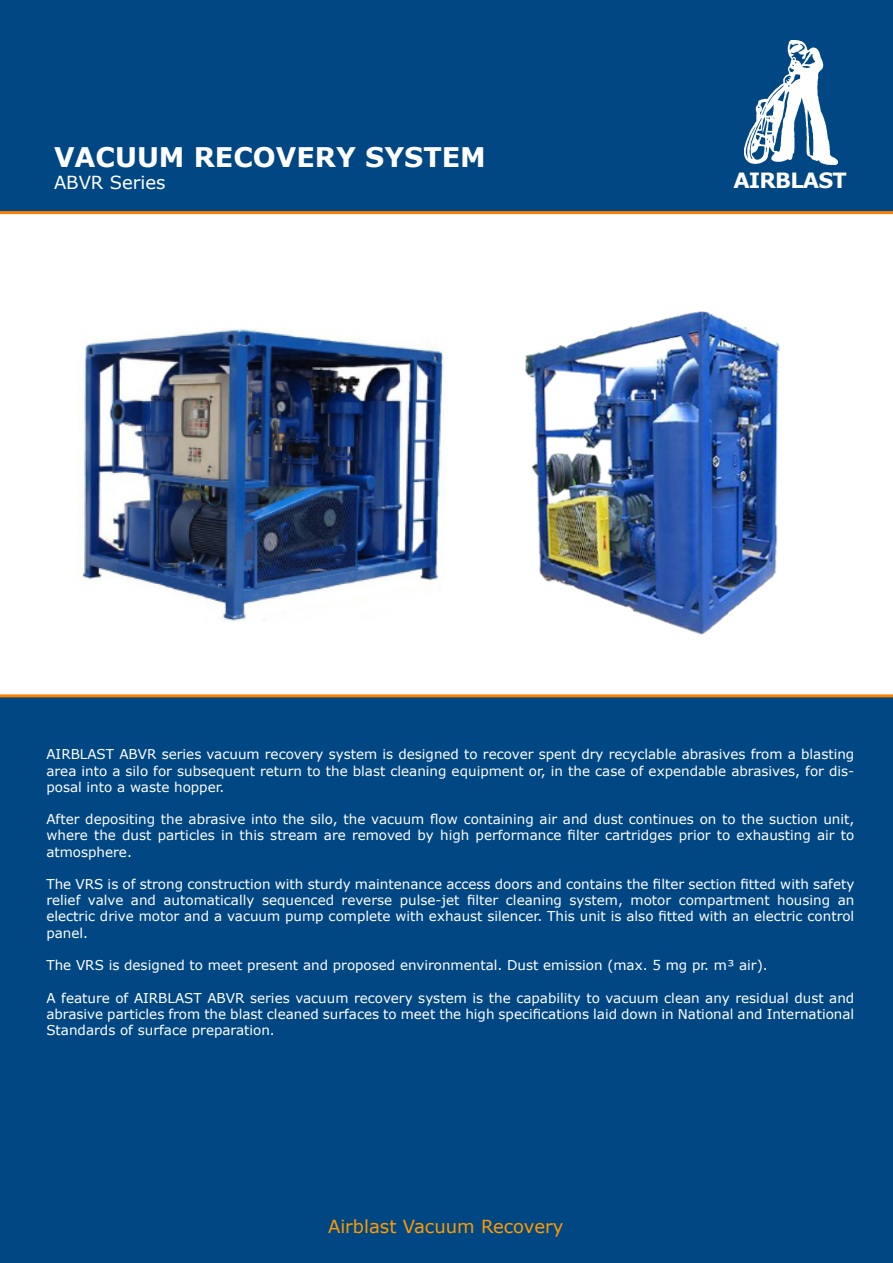
<style>
.page{position:relative;width:893px;height:1263px;background:#fff}
.page>*{position:absolute;margin:0;border:0;box-sizing:border-box;transform-origin:0 0}
.t1{font:700 27px "Verdana";color:#fff}
.t2{font:700 21px "Verdana";letter-spacing:-.04em;color:#fff}
.t3{font:18px "Verdana";color:#ff9a01}
.t4{font:18px "Verdana";color:#fff}
.t5{font:13.5px/16.2px "Verdana";color:#fff;text-align:justify}
</style>
<div class="page">
<div style="left:0;top:0;width:893px;height:211px;background:#004783"></div>
<div style="left:0;top:696px;width:893px;height:567px;background:#004783"></div>
<img style="left:744px;top:40px;width:94px;height:124px">
<svg style="left:0;top:211px;width:893px;height:486px"></svg>
<img style="left:507px;top:275px;width:295px;height:393px">
<img style="left:71px;top:328px;width:375px;height:295px">
<p class="t1" style="left:54px;top:138px;width:433px">VACUUM RECOVERY SYSTEM</p>
<p class="t4" style="left:54px;top:170px;width:113px">ABVR Series</p>
<p class="t2" style="left:733px;top:166px;width:115px">AIRBLAST</p>
<p class="t5" style="left:46px;top:746px;width:809px">AIRBLAST ABVR series vacuum recovery system is designed to recover spent dry recyclable abrasives from a blasting area into a silo for subsequent return to the blast cleaning equipment or, in the case of expendable abrasives, for dis&shy;posal into a waste hopper.</p>
<p class="t5" style="left:46px;top:811px;width:809px">After depositing the abrasive into the silo, the vacuum flow containing air and dust continues on to the suction unit, where the dust particles in this stream are removed by high performance filter cartridges prior to exhausting air to atmosphere.</p>
<p class="t5" style="left:46px;top:876px;width:809px">The VRS is of strong construction with sturdy maintenance access doors and contains the filter section fitted with safety relief valve and automatically sequenced reverse pulse-jet filter cleaning system, motor compartment housing an electric drive motor and a vacuum pump complete with exhaust silencer. This unit is also fitted with an electric control panel.</p>
<p class="t5" style="left:46px;top:957px;width:723px">The VRS is designed to meet present and proposed environmental. Dust emission (max. 5 mg pr. m³ air).</p>
<p class="t5" style="left:46px;top:989px;width:809px">A feature of AIRBLAST ABVR series vacuum recovery system is the capability to vacuum clean any residual dust and abrasive particles from the blast cleaned surfaces to meet the high specifications laid down in National and International Standards of surface preparation.</p>
<p class="t3" style="left:328px;top:1214px;width:237px">Airblast Vacuum Recovery</p>
</div>
